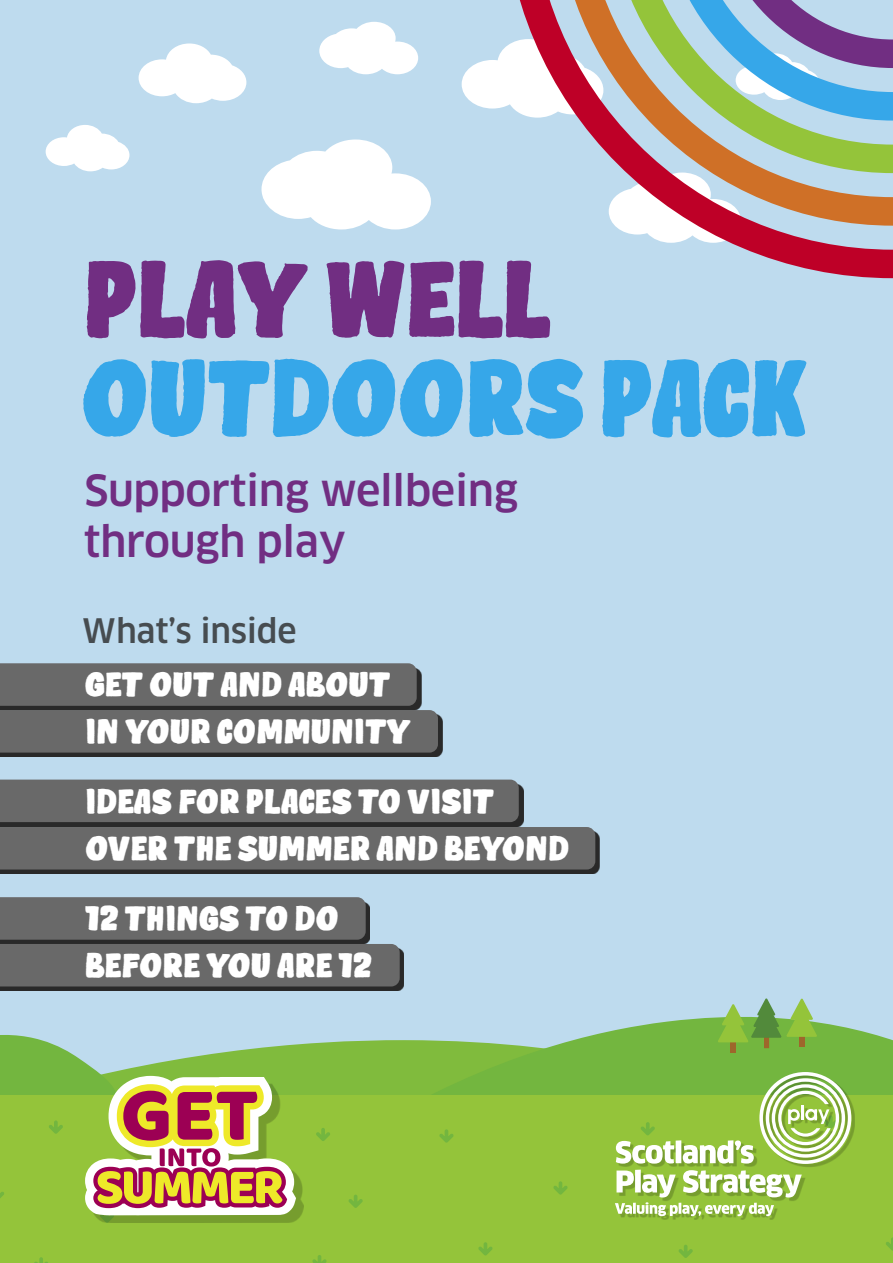
<style>
.page{position:relative;width:893px;height:1263px;background:#fff}
.page>*{position:absolute;margin:0;border:0;box-sizing:border-box;transform-origin:0 0}
.t1{font:112.5px "Wolby Block Fill";letter-spacing:-.01em;color:#36a7e9}
.t2{font:112.5px "Wolby Block Fill";letter-spacing:-.01em;color:#712e82}
.t3{font:500 42px/51px "Clan LF";letter-spacing:-.01em;color:#712e82}
.t4{font:36px/46.8px "Wolby Block Fill";color:#fff;scale:1.06 1}
.t5{font:500 33px "Clan LF";letter-spacing:-.01em;color:#292929}
</style>
<div class="page">
<div style="left:0;top:0;width:893px;height:1096px;background:#bedbee"></div>
<div style="left:296px;top:1042px;width:35px;height:53px;background:#80bb3d"></div>
<svg style="left:331px;top:1017px;width:562px;height:78px;fill:#73b63f"></svg>
<hr style="left:0;top:1095px;width:893px;height:1px;background:#94c43a">
<div style="left:730px;top:1035px;width:6px;height:17px;background:#9e662b"></div>
<div style="left:799px;top:1030px;width:5px;height:17px;background:#9e662b"></div>
<div style="left:764px;top:1031px;width:5px;height:17px;background:#9e662b"></div>
<svg style="left:718px;top:998px;width:99px;height:44px"></svg>
<svg style="left:462px;top:41px;width:55px;height:71px"></svg>
<svg style="left:139px;top:43px;width:107px;height:60px"></svg>
<svg style="left:46px;top:125px;width:83px;height:46px"></svg>
<svg style="left:261px;top:139px;width:170px;height:90px"></svg>
<svg style="left:319px;top:22px;width:99px;height:52px"></svg>
<svg style="left:517px;top:0;width:376px;height:278px"></svg>
<svg style="left:542px;top:0;width:351px;height:240px"></svg>
<svg style="left:594px;top:0;width:299px;height:187px"></svg>
<svg style="left:647px;top:0;width:246px;height:135px"></svg>
<div style="left:0;top:1096px;width:893px;height:167px;background:#94c43a"></div>
<svg style="left:478px;top:1242px;width:15px;height:13px"></svg>
<svg style="left:679px;top:1245px;width:14px;height:13px"></svg>
<svg style="left:312px;top:1255px;width:15px;height:8px"></svg>
<svg style="left:34px;top:1257px;width:14px;height:6px"></svg>
<svg style="left:886px;top:1237px;width:7px;height:14px"></svg>
<svg style="left:439px;top:1129px;width:15px;height:13px"></svg>
<svg style="left:348px;top:1194px;width:15px;height:14px"></svg>
<svg style="left:316px;top:1128px;width:14px;height:13px"></svg>
<svg style="left:553px;top:1181px;width:15px;height:13px"></svg>
<div style="left:618px;top:1075px;width:236px;height:144px;background:#000;opacity:.2"></div>
<svg style="left:616px;top:1141px;width:58px;height:22px"></svg>
<div style="left:676px;top:1140px;width:5px;height:23px;background:#fff"></div>
<svg style="left:615px;top:1170px;width:187px;height:46px"></svg>
<svg style="left:683px;top:1072px;width:168px;height:92px"></svg>
<div style="left:0;top:714px;width:443px;height:43px;background:#292929"></div>
<svg style="left:0;top:663px;width:438px;height:90px"></svg>
<svg style="left:0;top:831px;width:600px;height:43px;fill:#292929"></svg>
<svg style="left:0;top:779px;width:595px;height:90px"></svg>
<svg style="left:0;top:948px;width:404px;height:43px;fill:#292929"></svg>
<svg style="left:0;top:897px;width:400px;height:89px"></svg>
<div style="left:92px;top:1083px;width:212px;height:140px;background:#000;opacity:.2"></div>
<svg style="left:0;top:1035px;width:296px;height:188px"></svg>
<h1 class="t2" style="left:84px;top:225px;width:470px">PLAY WELL</h1>
<h1 class="t1" style="left:80px;top:324px;width:729px">OUTDOORS PACK</h1>
<p class="t3" style="left:84px;top:465px;width:436px">Supporting wellbeing through play</p>
<p class="t5" style="left:83px;top:611px;width:215px">What’s inside</p>
<p class="t4" style="left:85px;top:661px;width:309px">GET OUT AND ABOUT<br>IN YOUR COMMUNITY</p>
<p class="t4" style="left:85px;top:777px;width:458px;line-height:47.4px">IDEAS FOR PLACES TO VISIT<br>OVER THE SUMMER AND BEYOND</p>
<p class="t4" style="left:85px;top:895px;width:272px">12 THINGS TO DO<br>BEFORE YOU ARE 12</p>
</div>
